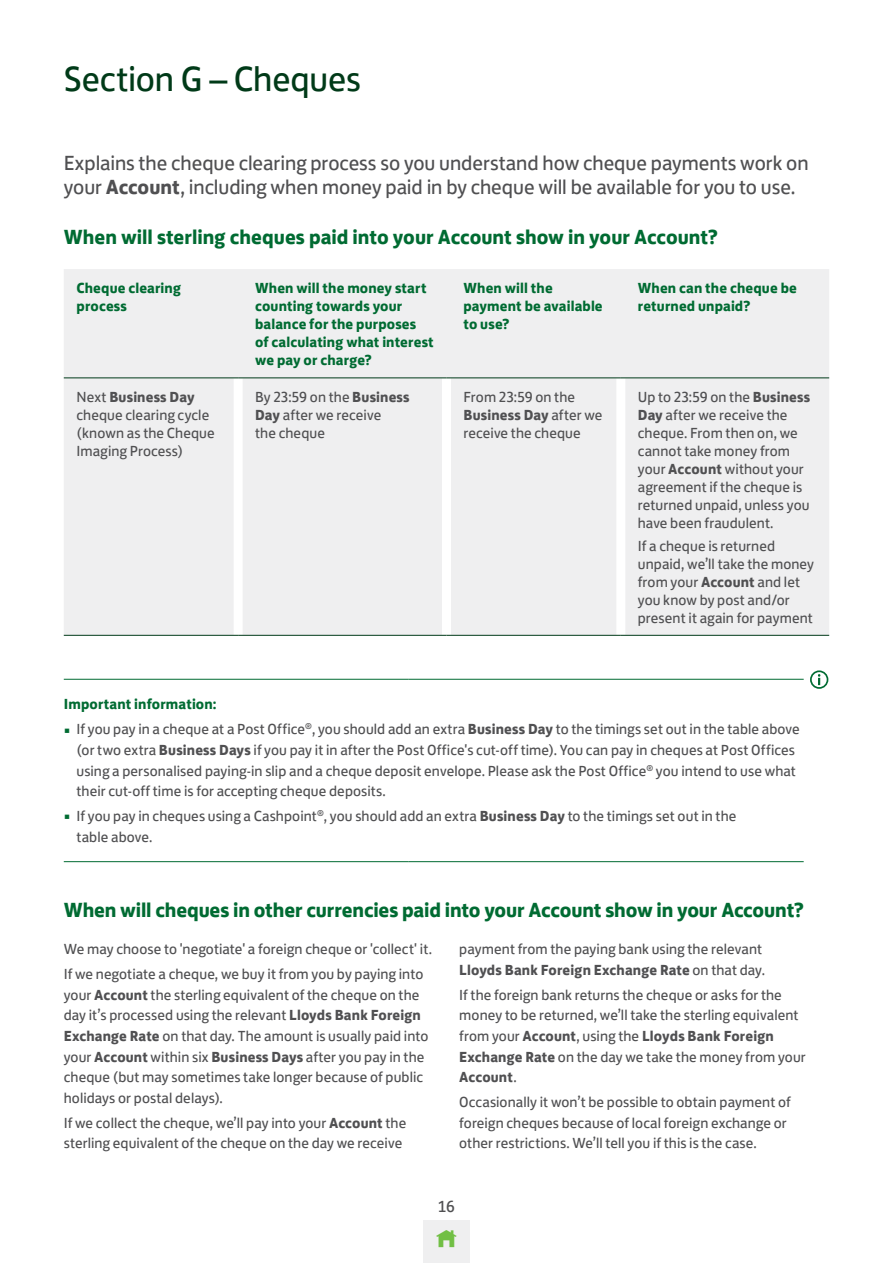
<style>
.page{position:relative;width:893px;height:1263px;background:#fff}
.page>*{position:absolute;margin:0;border:0;box-sizing:border-box;transform-origin:0 0}
.Header__Secondary{font:36px "Lloyds Bank Jack";letter-spacing:-.005em;color:#003a18}
.Intro{font:21px/24px "Lloyds Bank Jack";letter-spacing:-.005em;color:#505052}
.Intro-2{font:700 21px "Lloyds Bank Jack";letter-spacing:-.005em;color:#006b32}
.t1{font:16.5px "Lloyds Bank Jack";color:#505052}
.Body_Copy{font:15px/20.7px "Lloyds Bank Jack";letter-spacing:.005em;color:#505052}
.Body_Table{font:15px/18px "Lloyds Bank Jack";letter-spacing:.005em;color:#505052}
.Body_Table-2{font:700 15px/18px "Lloyds Bank Jack";letter-spacing:.01em;color:#006b32}
.Bullet_point{font:700 15px "Lloyds Bank Jack";letter-spacing:.01em;color:#006b32}
.s1{font-weight:700}
.s2{font-size:18.45px;color:#006b32}
</style>
<div class="page">
<div style="left:64px;top:269px;width:765px;height:366px;background:#efeff0"></div>
<div style="left:234px;top:378px;width:9px;height:257px;background:#fff"></div>
<div style="left:442px;top:378px;width:9px;height:257px;background:#fff"></div>
<div style="left:616px;top:378px;width:9px;height:257px;background:#fff"></div>
<hr style="left:64px;top:635px;width:174px;height:1px;background:#003a18">
<hr style="left:238px;top:635px;width:208px;height:1px;background:#003a18">
<hr style="left:446px;top:635px;width:175px;height:1px;background:#003a18">
<hr style="left:621px;top:635px;width:208px;height:1px;background:#003a18">
<hr style="left:64px;top:377px;width:174px;height:1px;background:#003a18">
<hr style="left:238px;top:377px;width:208px;height:1px;background:#003a18">
<hr style="left:446px;top:377px;width:175px;height:1px;background:#003a18">
<hr style="left:621px;top:377px;width:208px;height:1px;background:#003a18">
<hr style="left:64px;top:679px;width:344px;height:1px;background:#006b32">
<hr style="left:408px;top:679px;width:396px;height:1px;background:#006b32">
<svg style="left:810px;top:670px;width:18px;height:19px"></svg>
<hr style="left:64px;top:861px;width:344px;height:1px;background:#006b32">
<hr style="left:408px;top:861px;width:396px;height:1px;background:#006b32">
<div style="left:423px;top:1220px;width:47px;height:43px;background:#efeff0"></div>
<p class="Header__Secondary" style="left:64px;top:50px;width:299px">Section G – Cheques</p>
<p class="Intro" style="left:64px;top:149px;width:746px">Explains the cheque clearing process so you understand how cheque payments work on your <span class="s1">Account</span>, including when money paid in by cheque will be available for you to use.</p>
<p class="Intro-2" style="left:64px;top:219px;width:656px">When will sterling cheques paid into your Account show in your Account?</p>
<p class="Body_Table-2" style="left:77px;top:278px;width:106px">Cheque clearing process</p>
<p class="Body_Table-2" style="left:255px;top:278px;width:180px">When will the money start counting towards your balance for the purposes<br>of calculating what interest we pay or charge?</p>
<p class="Body_Table-2" style="left:463px;top:278px;width:141px">When will the payment be available to use?</p>
<p class="Body_Table-2" style="left:638px;top:278px;width:161px">When can the cheque be returned unpaid?</p>
<p class="Body_Table" style="left:77px;top:387px;width:140px">Next <span class="s1">Business Day </span>cheque clearing cycle (known as the Cheque<br>Imaging Process)</p>
<p class="Body_Table" style="left:255px;top:387px;width:156px">By 23:59 on the <span class="s1">Business<br>Day</span> after we receive<br>the cheque</p>
<p class="Body_Table" style="left:463px;top:387px;width:140px">From 23:59 on the<br><span class="s1">Business Day</span> after we receive the cheque</p>
<p class="Body_Table" style="left:638px;top:387px;width:174px">Up to 23:59 on the <span class="s1">Business<br>Day</span> after we receive the cheque. From then on, we cannot take money from your <span class="s1">Account</span> without your agreement if the cheque is returned unpaid, unless you have been fraudulent.</p>
<p class="Body_Table" style="left:638px;top:535px;width:178px">If a cheque is returned unpaid, we’ll take the money from your <span class="s1">Account</span> and let you know by post and/or present it again for payment</p>
<p class="Bullet_point" style="left:64px;top:692px;width:155px">Important information:</p>
<p class="Body_Copy" style="left:77px;top:718px;width:725px;text-indent:-13px"><span class="s2">•</span> If you pay in a cheque at a Post Office<sup>®</sup>, you should add an extra <span class="s1">Business Day</span> to the timings set out in the table above (or two extra <span class="s1">Business Days</span> if you pay it in after the Post Office's cut-off time). You can pay in cheques at Post Offices using a personalised paying-in slip and a cheque deposit envelope. Please ask the Post Office<sup>®</sup> you intend to use what their cut-off time is for accepting cheque deposits.</p>
<p class="Body_Copy" style="left:77px;top:804px;width:661px;text-indent:-13px"><span class="s2">•</span> If you pay in cheques using a Cashpoint<sup>®</sup>, you should add an extra <span class="s1">Business Day</span> to the timings set out in the table above.</p>
<p class="Intro-2" style="left:64px;top:892px;width:742px">When will cheques in other currencies paid into your Account show in your Account?</p>
<p class="Body_Copy" style="left:64px;top:937px;width:370px">We may choose to 'negotiate' a foreign cheque or 'collect' it.</p>
<p class="Body_Copy" style="left:64px;top:962px;width:366px">If we negotiate a cheque, we buy it from you by paying into your <span class="s1">Account</span> the sterling equivalent of the cheque on the day it’s processed using the relevant <span class="s1">Lloyds Bank Foreign Exchange Rate</span> on that day. The amount is usually paid into your <span class="s1">Account</span> within six <span class="s1">Business Days</span> after you pay in the cheque (but may sometimes take longer because of public holidays or postal delays).</p>
<p class="Body_Copy" style="left:64px;top:1111px;width:344px">If we collect the cheque, we’ll pay into your <span class="s1">Account</span> the sterling equivalent of the cheque on the day we receive</p>
<p class="Body_Copy" style="left:459px;top:937px;width:307px">payment from the paying bank using the relevant<br><span class="s1">Lloyds Bank Foreign Exchange Rate</span> on that day.</p>
<p class="Body_Copy" style="left:459px;top:983px;width:348px">If the foreign bank returns the cheque or asks for the money to be returned, we’ll take the sterling equivalent from your <span class="s1">Account</span>, using the <span class="s1">Lloyds Bank Foreign Exchange Rate</span> on the day we take the money from your <span class="s1">Account</span>.</p>
<p class="Body_Copy" style="left:459px;top:1090px;width:333px">Occasionally it won’t be possible to obtain payment of foreign cheques because of local foreign exchange or other restrictions. We’ll tell you if this is the case.</p>
<p class="t1" style="left:438px;top:1193px;width:18px">16</p>
</div>
